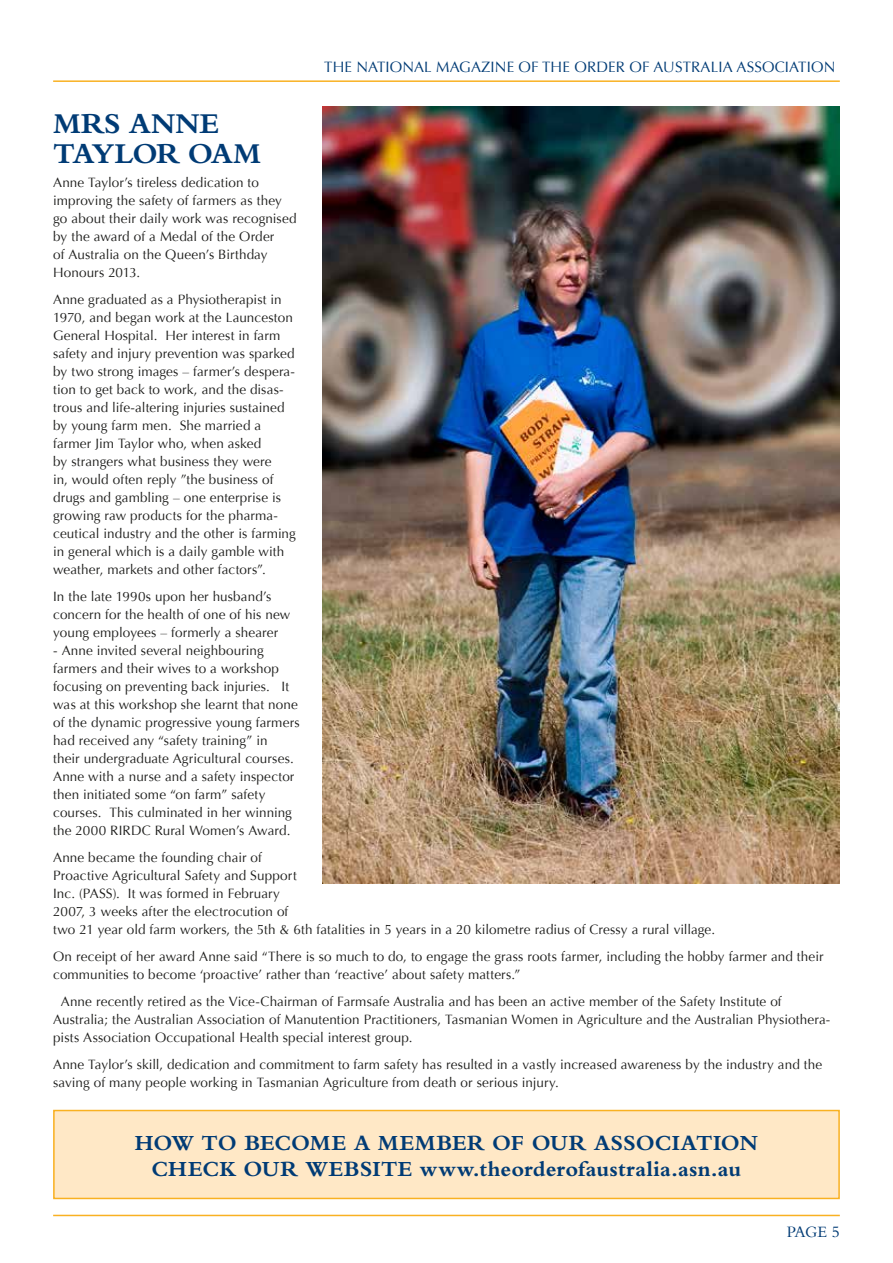
<style>
.page{position:relative;width:893px;height:1263px;background:#fff}
.page>*{position:absolute;margin:0;border:0;box-sizing:border-box;transform-origin:0 0}
.t1{font:700 30px/30px "Bembo";letter-spacing:-.005em;color:#003b75}
.t2{font:700 22.5px/25.5px "Bembo";letter-spacing:.005em;color:#003b75;text-align:center}
.t3{font:16.5px "Bembo";color:#003b75}
.t4{font:15px "Optima";letter-spacing:.01em;color:#003b75}
.t5{font:13.5px/18px "Optima";letter-spacing:.01em;color:#1d1d1b}
</style>
<div class="page">
<hr style="left:53px;top:80px;width:787px;height:2px;background:#f9b122">
<hr style="left:53px;top:1215px;width:787px;height:1px;background:#f9b122">
<img style="left:322px;top:106px;width:518px;height:778px">
<div style="left:54px;top:1110px;width:785px;height:88px;background:#ffe8c6"></div>
<div style="left:53px;top:1110px;width:787px;height:89px;border:2px solid #f9b122"></div>
<p class="t4" style="left:324px;top:58px;width:513px">THE NATIONAL MAGAZINE OF THE ORDER OF AUSTRALIA ASSOCIATION</p>
<h1 class="t1" style="left:53px;top:109px;width:209px">MRS ANNE<br>TAYLOR OAM</h1>
<p class="t5" style="left:53px;top:174px;width:245px">Anne Taylor’s tireless dedication to improving the safety of farmers as they go about their daily work was recognised by the award of a Medal of the Order<br>of Australia on the Queen’s Birthday Honours 2013.</p>
<p class="t5" style="left:53px;top:291px;width:244px">Anne graduated as a Physiotherapist in 1970, and began work at the Launceston General Hospital. Her interest in farm safety and injury prevention was sparked by two strong images – farmer’s despera&shy;tion to get back to work, and the disas&shy;trous and life-altering injuries sustained by young farm men. She married a farmer Jim Taylor who, when asked<br>by strangers what business they were<br>in, would often reply ”the business of drugs and gambling – one enterprise is growing raw products for the pharma&shy;ceutical industry and the other is farming in general which is a daily gamble with weather, markets and other factors”.</p>
<p class="t5" style="left:53px;top:588px;width:239px">In the late 1990s upon her husband’s concern for the health of one of his new young employees – formerly a shearer</p>
<p class="t5" style="left:53px;top:642px;width:248px">- Anne invited several neighbouring farmers and their wives to a workshop focusing on preventing back injuries. It was at this workshop she learnt that none of the dynamic progressive young farmers had received any “safety training” in<br>their undergraduate Agricultural courses.<br>Anne with a nurse and a safety inspector then initiated some “on farm” safety courses. This culminated in her winning the 2000 RIRDC Rural Women’s Award.</p>
<p class="t5" style="left:53px;top:849px;width:663px">Anne became the founding chair of<br>Proactive Agricultural Safety and Support<br>Inc. (PASS). It was formed in February<br>2007, 3 weeks after the electrocution of<br>two 21 year old farm workers, the 5th &amp; 6th fatalities in 5 years in a 20 kilometre radius of Cressy a rural village.</p>
<p class="t5" style="left:53px;top:948px;width:772px">On receipt of her award Anne said “There is so much to do, to engage the grass roots farmer, including the hobby farmer and their communities to become ‘proactive’ rather than ‘reactive’ about safety matters.”</p>
<p class="t5" style="left:53px;top:993px;width:779px;text-indent:8px">Anne recently retired as the Vice-Chairman of Farmsafe Australia and has been an active member of the Safety Institute of<br>Australia; the Australian Association of Manutention Practitioners, Tasmanian Women in Agriculture and the Australian Physiothera&shy;pists Association Occupational Health special interest group.</p>
<p class="t5" style="left:53px;top:1056px;width:771px">Anne Taylor’s skill, dedication and commitment to farm safety has resulted in a vastly increased awareness by the industry and the saving of many people working in Tasmanian Agriculture from death or serious injury.</p>
<h2 class="t2" style="left:135px;top:1130px;width:625px">HOW TO BECOME A MEMBER OF OUR ASSOCIATION<br>CHECK OUR WEBSITE www.theorderofaustralia.asn.au</h2>
<p class="t3" style="left:787px;top:1223px;width:55px">PAGE 5</p>
</div>
